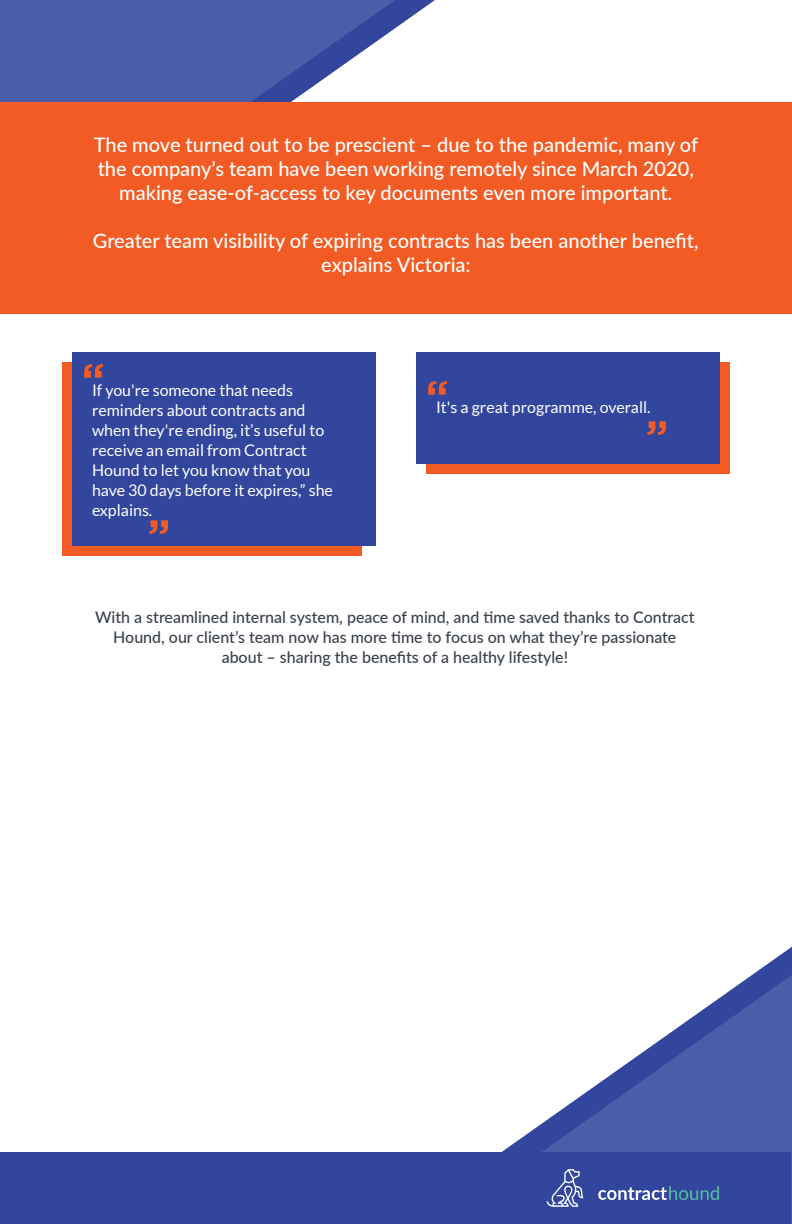
<style>
.page{position:relative;width:792px;height:1224px;background:#fff}
.page>*{position:absolute;margin:0;border:0;box-sizing:border-box;transform-origin:0 0}
.t1{font:500 20px/24px "Lato";color:#fff;text-align:center}
.t2{font:16px/20px "Lato";color:#fff}
.t3{font:500 16px/20px "Lato";color:#3b424c;text-align:center}
</style>
<div class="page">
<div style="left:62px;top:362px;width:300px;height:194px;background:#f25b24"></div>
<div style="left:72px;top:352px;width:304px;height:194px;background:#32469d"></div>
<svg style="left:84px;top:364px;width:19px;height:14px"></svg>
<svg style="left:149px;top:520px;width:19px;height:14px"></svg>
<div style="left:426px;top:362px;width:304px;height:112px;background:#f25b24"></div>
<div style="left:416px;top:352px;width:304px;height:112px;background:#32469d"></div>
<svg style="left:428px;top:381px;width:19px;height:14px"></svg>
<svg style="left:647px;top:421px;width:19px;height:14px"></svg>
<svg style="left:753px;top:946px;width:39px;height:28px"></svg>
<svg style="left:502px;top:974px;width:290px;height:250px"></svg>
<div style="left:0;top:1152px;width:791px;height:72px;background:#32469d"></div>
<svg style="left:598px;top:1186px;width:121px;height:14px"></svg>
<svg style="left:547px;top:1169px;width:36px;height:38px"></svg>
<svg style="left:395px;top:0;width:40px;height:29px"></svg>
<svg style="left:0;top:0;width:395px;height:102px;background:#5769af"></svg>
<div style="left:0;top:102px;width:792px;height:212px;background:#f25b24"></div>
<p class="t1" style="left:94px;top:131px;width:606px">The move turned out to be prescient – due to the pandemic, many of the company’s team have been working remotely since March 2020, making ease-of-access to key documents even more important.</p>
<p class="t1" style="left:93px;top:227px;width:607px">Greater team visibility of expiring contracts has been another benefit, explains Victoria:</p>
<p class="t2" style="left:92px;top:380px;width:242px">If you're someone that needs reminders about contracts and when they're ending, it’s useful to receive an email from Contract<br>Hound to let you know that you have 30 days before it expires,” she explains.</p>
<p class="t2" style="left:436px;top:397px;width:216px">It's a great programme, overall.</p>
<p class="t3" style="left:95px;top:607px;width:601px">With a streamlined internal system, peace of mind, and time saved thanks to Contract<br>Hound, our client’s team now has more time to focus on what they’re passionate about – sharing the benefits of a healthy lifestyle!</p>
</div>
